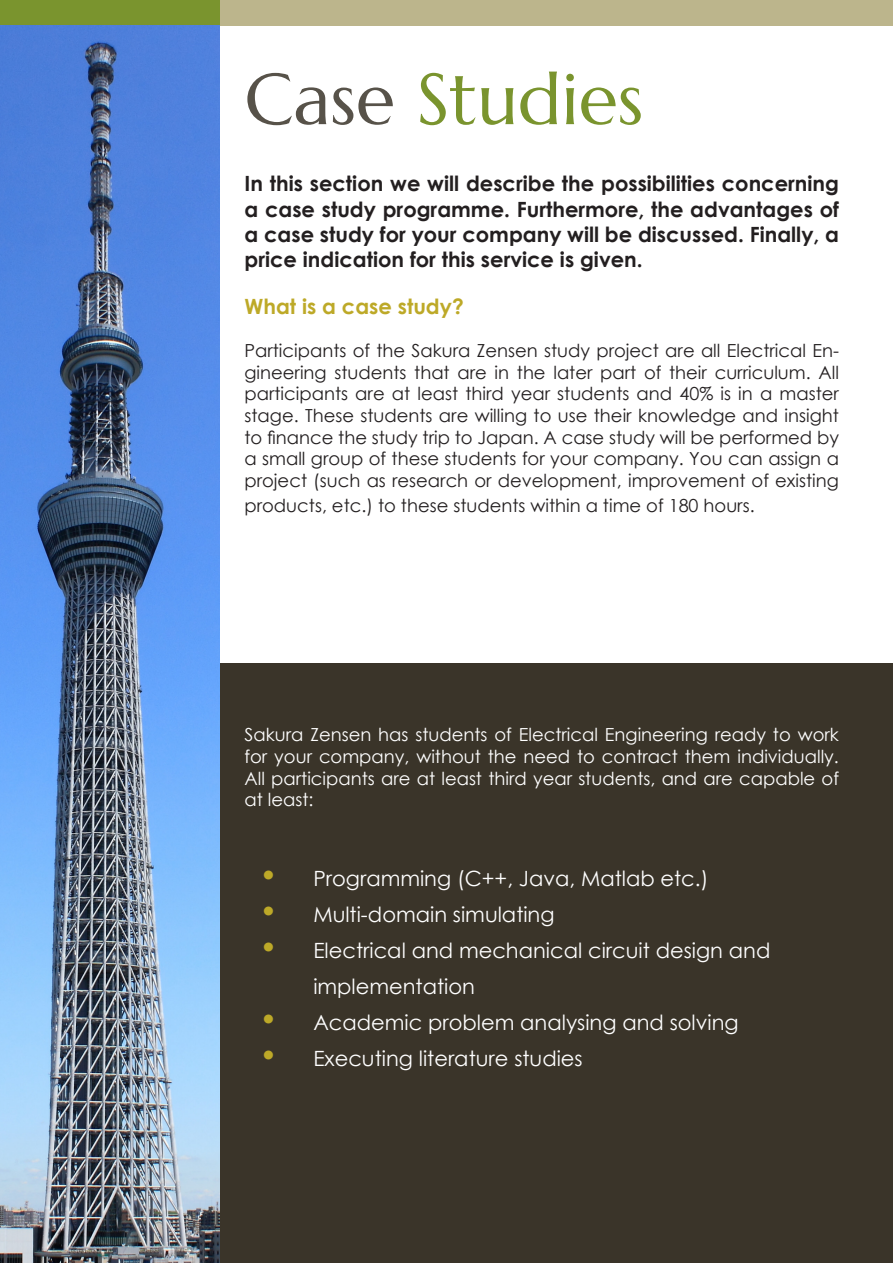
<style>
.page{position:relative;width:893px;height:1263px;background:#fff}
.page>*{position:absolute;margin:0;border:0;box-sizing:border-box;transform-origin:0 0}
.t1{font:72px "Marcellus";color:#7a942e}
.t2{font:700 21px/25.2px "Century Gothic";color:#231f20;text-align:justify}
.t3{font:21px/36px "Century Gothic";color:#fff}
.t4{font:700 21px "Century Gothic";color:#bda928}
.t5{font:18px/21.6px "Century Gothic";color:#231f20;text-align:justify}
.t6{font:18px/21.6px "Century Gothic";color:#fff;text-align:justify}
.s1{color:#575249}
.s2{font-size:30px;color:#bda928}
</style>
<div class="page">
<div style="left:196px;top:663px;width:697px;height:600px;background:#3a3429"></div>
<div style="left:220px;top:0;width:673px;height:26px;background:#bcb58c"></div>
<div style="left:0;top:0;width:220px;height:26px;background:#7a942e"></div>
<img style="left:0;top:25px;width:220px;height:1238px">
<p class="t1" style="left:244px;top:54px;width:400px"><span class="s1">Case</span> Studies</p>
<p class="t2" style="left:244px;top:170px;width:596px">In this section we will describe the possibilities concerning a case study programme. Furthermore, the advantages of a case study for your company will be discussed. Finally, a price indication for this service is given.</p>
<p class="t4" style="left:244px;top:290px;width:221px">What is a case study?</p>
<p class="t5" style="left:244px;top:339px;width:596px">Participants of the Sakura Zensen study project are all Electrical En&shy;gineering students that are in the later part of their curriculum. All participants are at least third year students and 40% is in a master stage. These students are willing to use their knowledge and insight to finance the study trip to Japan. A case study will be performed by a small group of these students for your company. You can assign a project (such as research or development, improvement of existing</p>
<p class="t5" style="left:244px;top:494px;width:512px">products, etc.) to these students within a time of 180 hours.</p>
<p class="t6" style="left:244px;top:724px;width:596px">Sakura Zensen has students of Electrical Engineering ready to work for your company, without the need to contract them individually.<br>All participants are at least third year students, and are capable of at least:</p>
<p class="t3" style="left:259px;top:860px;width:451px"><span class="s2">•</span> Programming (C++, Java, Matlab etc.)</p>
<p class="t3" style="left:259px;top:896px;width:297px"><span class="s2">•</span> Multi-domain simulating</p>
<p class="t3" style="left:313px;top:932px;width:458px;text-indent:-54px"><span class="s2">•</span> Electrical and mechanical circuit design and implementation</p>
<p class="t3" style="left:259px;top:1004px;width:481px"><span class="s2">•</span> Academic problem analysing and solving</p>
<p class="t3" style="left:259px;top:1040px;width:325px"><span class="s2">•</span> Executing literature studies</p>
</div>
